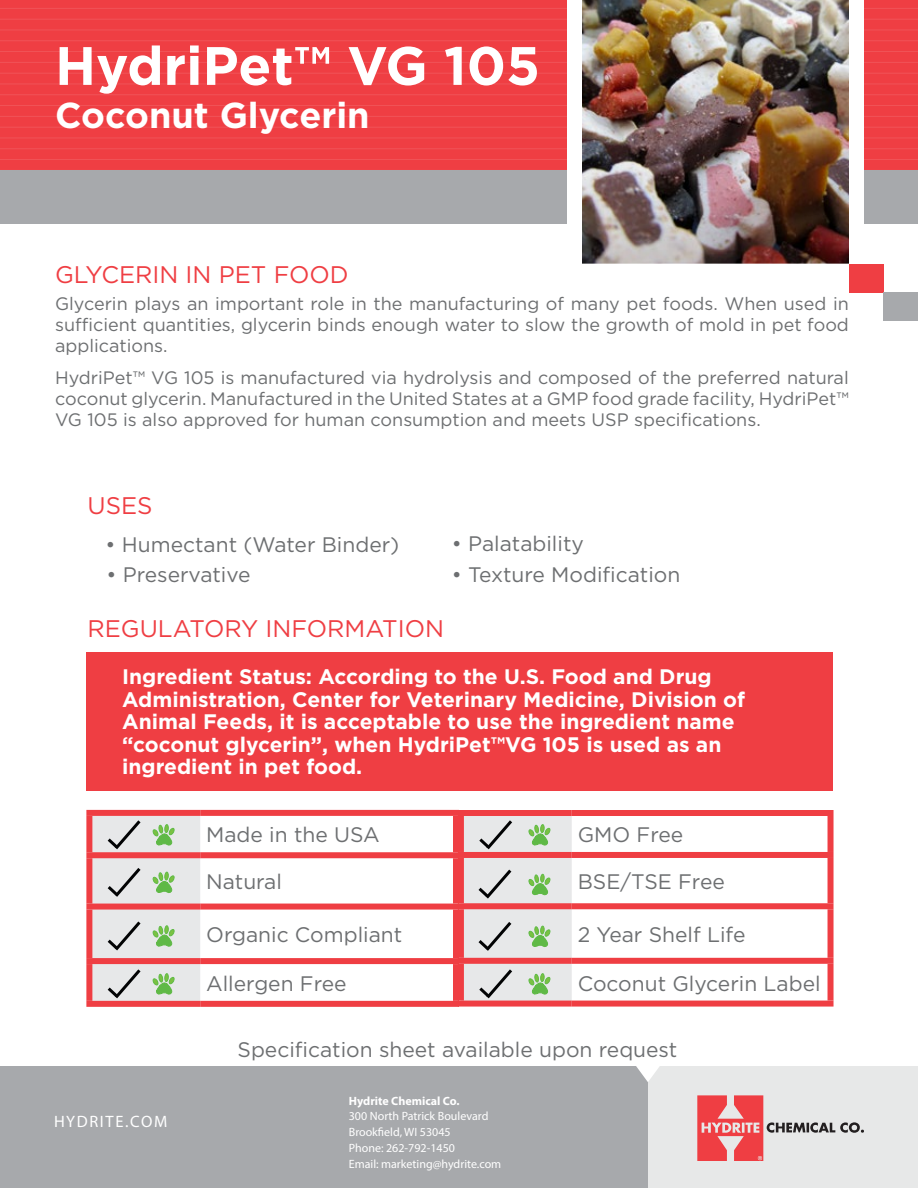
<style>
.page{position:relative;width:918px;height:1188px;background:#fff}
.page>*{position:absolute;margin:0;border:0;box-sizing:border-box;transform-origin:0 0}
.t1{font:700 54px "Gotham";color:#fff}
.t2{font:700 36px "Gotham";color:#fff}
.t3{font:24px "Gotham";color:#ef3e43}
.t4{font:700 21px/22.5px "Gotham";color:#fff}
.t5{font:21px "Gotham";color:#6d6f71}
.t6{font:18px/21px "Gotham";color:#6d6f71;text-align:justify}
.t7{font:16.5px "Myriad Pro";letter-spacing:.1em;color:#fff}
.t8{font:12px/15.8px "Myriad Pro";color:#fff}
.t9{font:700 12px "Myriad Pro";color:#fff}
</style>
<div class="page">
<div style="left:0;top:0;width:918px;height:186px;background:#ef3e43"></div>
<hr style="left:0;top:8px;width:918px;height:1px;background:#fff">
<hr style="left:0;top:19px;width:918px;height:1px;background:#fff">
<hr style="left:0;top:30px;width:918px;height:1px;background:#fff">
<hr style="left:0;top:40px;width:918px;height:1px;background:#fff">
<hr style="left:0;top:51px;width:918px;height:1px;background:#fff">
<hr style="left:0;top:62px;width:918px;height:1px;background:#fff">
<hr style="left:0;top:73px;width:918px;height:1px;background:#fff">
<hr style="left:0;top:84px;width:918px;height:1px;background:#fff">
<hr style="left:0;top:94px;width:918px;height:1px;background:#fff">
<hr style="left:0;top:105px;width:918px;height:1px;background:#fff">
<hr style="left:0;top:116px;width:918px;height:1px;background:#fff">
<hr style="left:0;top:127px;width:918px;height:1px;background:#fff">
<hr style="left:0;top:138px;width:918px;height:1px;background:#fff">
<hr style="left:0;top:148px;width:918px;height:1px;background:#fff">
<hr style="left:0;top:159px;width:918px;height:1px;background:#fff">
<div style="left:0;top:170px;width:918px;height:54px;background:#a7a9ac"></div>
<div style="left:0;top:1066px;width:918px;height:122px;background:#e7e8e8"></div>
<div style="left:0;top:1066px;width:648px;height:122px;background:#a7a9ac"></div>
<svg style="left:697px;top:1095px;width:167px;height:66px"></svg>
<img style="left:560px;top:0;width:312px;height:264px">
<div style="left:849px;top:264px;width:35px;height:28px;background:#ef3e43"></div>
<div style="left:883px;top:292px;width:35px;height:29px;background:#a7a9ac"></div>
<svg style="left:636px;top:1066px;width:24px;height:16px"></svg>
<div style="left:86px;top:652px;width:747px;height:139px;background:#ef3e43"></div>
<div style="left:86px;top:810px;width:114px;height:6px;background:#ef3e43"></div>
<div style="left:86px;top:816px;width:6px;height:36px;background:#ef3e43"></div>
<div style="left:200px;top:810px;width:259px;height:6px;background:#ef3e43"></div>
<div style="left:453px;top:816px;width:6px;height:36px;background:#ef3e43"></div>
<div style="left:86px;top:852px;width:114px;height:6px;background:#ef3e43"></div>
<div style="left:86px;top:858px;width:6px;height:46px;background:#ef3e43"></div>
<div style="left:200px;top:852px;width:259px;height:6px;background:#ef3e43"></div>
<div style="left:453px;top:858px;width:6px;height:46px;background:#ef3e43"></div>
<div style="left:86px;top:904px;width:114px;height:6px;background:#ef3e43"></div>
<div style="left:86px;top:910px;width:6px;height:48px;background:#ef3e43"></div>
<div style="left:200px;top:904px;width:259px;height:6px;background:#ef3e43"></div>
<div style="left:453px;top:910px;width:6px;height:48px;background:#ef3e43"></div>
<div style="left:86px;top:958px;width:114px;height:6px;background:#ef3e43"></div>
<div style="left:86px;top:964px;width:6px;height:37px;background:#ef3e43"></div>
<div style="left:200px;top:958px;width:259px;height:6px;background:#ef3e43"></div>
<div style="left:453px;top:964px;width:6px;height:37px;background:#ef3e43"></div>
<div style="left:86px;top:1001px;width:114px;height:6px;background:#ef3e43"></div>
<div style="left:200px;top:1001px;width:259px;height:6px;background:#ef3e43"></div>
<div style="left:458px;top:810px;width:114px;height:6px;background:#ef3e43"></div>
<div style="left:458px;top:816px;width:6px;height:36px;background:#ef3e43"></div>
<div style="left:572px;top:810px;width:262px;height:6px;background:#ef3e43"></div>
<div style="left:828px;top:816px;width:6px;height:36px;background:#ef3e43"></div>
<div style="left:458px;top:852px;width:114px;height:6px;background:#ef3e43"></div>
<div style="left:458px;top:858px;width:6px;height:45px;background:#ef3e43"></div>
<div style="left:572px;top:852px;width:262px;height:6px;background:#ef3e43"></div>
<div style="left:828px;top:858px;width:6px;height:45px;background:#ef3e43"></div>
<div style="left:458px;top:903px;width:114px;height:6px;background:#ef3e43"></div>
<div style="left:458px;top:909px;width:6px;height:49px;background:#ef3e43"></div>
<div style="left:572px;top:903px;width:262px;height:6px;background:#ef3e43"></div>
<div style="left:828px;top:909px;width:6px;height:49px;background:#ef3e43"></div>
<div style="left:458px;top:958px;width:114px;height:6px;background:#ef3e43"></div>
<div style="left:458px;top:964px;width:6px;height:37px;background:#ef3e43"></div>
<div style="left:572px;top:958px;width:262px;height:6px;background:#ef3e43"></div>
<div style="left:828px;top:964px;width:6px;height:37px;background:#ef3e43"></div>
<div style="left:458px;top:1001px;width:114px;height:6px;background:#ef3e43"></div>
<div style="left:572px;top:1001px;width:262px;height:6px;background:#ef3e43"></div>
<svg style="left:89px;top:815px;width:111px;height:186px"></svg>
<svg style="left:461px;top:813px;width:111px;height:191px"></svg>
<h1 class="t1" style="left:55px;top:30px;width:487px">HydriPet™ VG 105</h1>
<h2 class="t2" style="left:55px;top:91px;width:316px">Coconut Glycerin</h2>
<h3 class="t3" style="left:55px;top:259px;width:295px">GLYCERIN IN PET FOOD</h3>
<p class="t6" style="left:55px;top:293px;width:795px">Glycerin plays an important role in the manufacturing of many pet foods. When used in sufficient quantities, glycerin binds enough water to slow the growth of mold in pet food applications.</p>
<p class="t6" style="left:55px;top:367px;width:795px">HydriPet™ VG 105 is manufactured via hydrolysis and composed of the preferred natural coconut glycerin. Manufactured in the United States at a GMP food grade facility, HydriPet™ VG 105 is also approved for human consumption and meets USP specifications.</p>
<h3 class="t3" style="left:87px;top:490px;width:67px">USES</h3>
<p class="t5" style="left:105px;top:531px;width:295px">• Humectant (Water Binder)</p>
<p class="t5" style="left:106px;top:561px;width:146px">• Preservative</p>
<p class="t5" style="left:452px;top:531px;width:133px">• Palatability</p>
<p class="t5" style="left:452px;top:561px;width:230px">• Texture Modification</p>
<h3 class="t3" style="left:87px;top:613px;width:358px">REGULATORY INFORMATION</h3>
<p class="t4" style="left:122px;top:665px;width:625px">Ingredient Status: According to the U.S. Food and Drug Administration, Center for Veterinary Medicine, Division of Animal Feeds, it is acceptable to use the ingredient name “coconut glycerin”, when HydriPet™VG 105 is used as an ingredient in pet food.</p>
<p class="t5" style="left:206px;top:822px;width:175px">Made in the USA</p>
<p class="t5" style="left:206px;top:868px;width:77px">Natural</p>
<p class="t5" style="left:206px;top:921px;width:198px">Organic Compliant</p>
<p class="t5" style="left:206px;top:970px;width:142px">Allergen Free</p>
<p class="t5" style="left:578px;top:822px;width:107px">GMO Free</p>
<p class="t5" style="left:578px;top:868px;width:149px">BSE/TSE Free</p>
<p class="t5" style="left:578px;top:921px;width:169px">2 Year Shelf Life</p>
<p class="t5" style="left:578px;top:970px;width:244px">Coconut Glycerin Label</p>
<p class="t7" style="left:54px;top:1111px;width:115px">HYDRITE.COM</p>
<p class="t5" style="left:238px;top:1037px;width:441px">Specification sheet available upon request</p>
<p class="t9" style="left:349px;top:1093px;width:112px">Hydrite Chemical Co.</p>
<p class="t8" style="left:349px;top:1108px;width:154px">300 North Patrick Boulevard<br>Brookfield, WI 53045<br>Phone: 262-792-1450<br>Email: marketing@hydrite.com</p>
</div>
